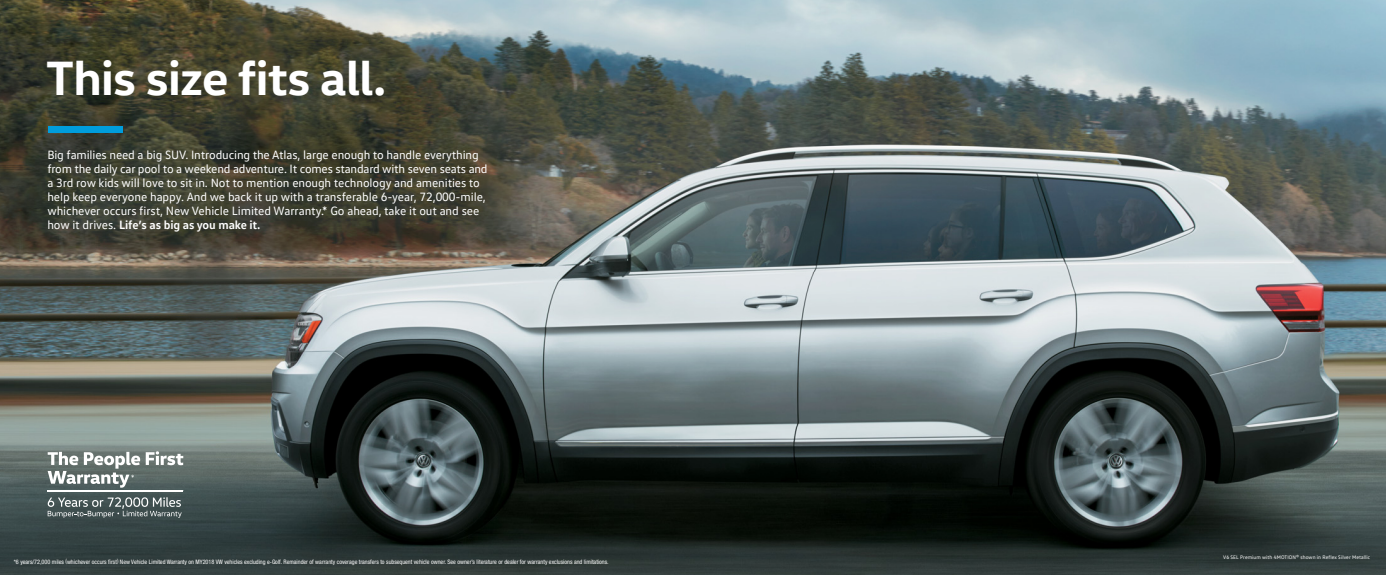
<style>
.page{position:relative;width:1386px;height:575px;background:#fff}
.page>*{position:absolute;margin:0;border:0;box-sizing:border-box;transform-origin:0 0}
.t1{font:700 49px "VW Head";letter-spacing:-.015em;color:#fff}
.t2{font:12.25px/14px "VW Text";letter-spacing:-.01em;color:#fff}
.t3{font:condensed 6.12px "Helvetica Neue";color:#fff}
.t4{font:5.25px "VW Text";letter-spacing:.01em;color:#fff}
.s1{font-weight:700}
</style>
<div class="page">
<img style="left:0;top:0;width:1386px;height:575px">
<div style="left:48px;top:126px;width:75px;height:7px;background:#009ddc"></div>
<svg style="left:48px;top:497px;width:134px;height:21px;background:#657272"></svg>
<svg style="left:146px;top:451px;width:37px;height:14px"></svg>
<hr style="left:48px;top:490px;width:135px;height:1px;background:#fff">
<svg style="left:48px;top:452px;width:92px;height:36px"></svg>
<h1 class="t1" style="left:46px;top:62px;width:342px">This size fits all.</h1>
<p class="t2" style="left:47px;top:149px;width:442px">Big families need a big SUV. Introducing the Atlas, large enough to handle everything from the daily car pool to a weekend adventure. It comes standard with seven seats and a 3rd row kids will love to sit in. Not to mention enough technology and amenities to help keep everyone happy. And we back it up with a transferable 6-year, 72,000-mile, whichever occurs first, New Vehicle Limited Warranty.* Go ahead, take it out and see how it drives. <span class="s1">Life’s as big as you make it.</span></p>
<p class="t3" style="left:14px;top:559px;width:596px">*6 years/72,000 miles (whichever occurs first) New Vehicle Limited Warranty on MY2018 VW vehicles excluding e-Golf. Remainder of warranty coverage transfers to subsequent vehicle owner. See owner’s literature or dealer for warranty exclusions and limitations.</p>
<p class="t4" style="left:1223px;top:555px;width:149px">V6 SEL Premium with 4MOTION® shown in Reflex Silver Metallic</p>
</div>
